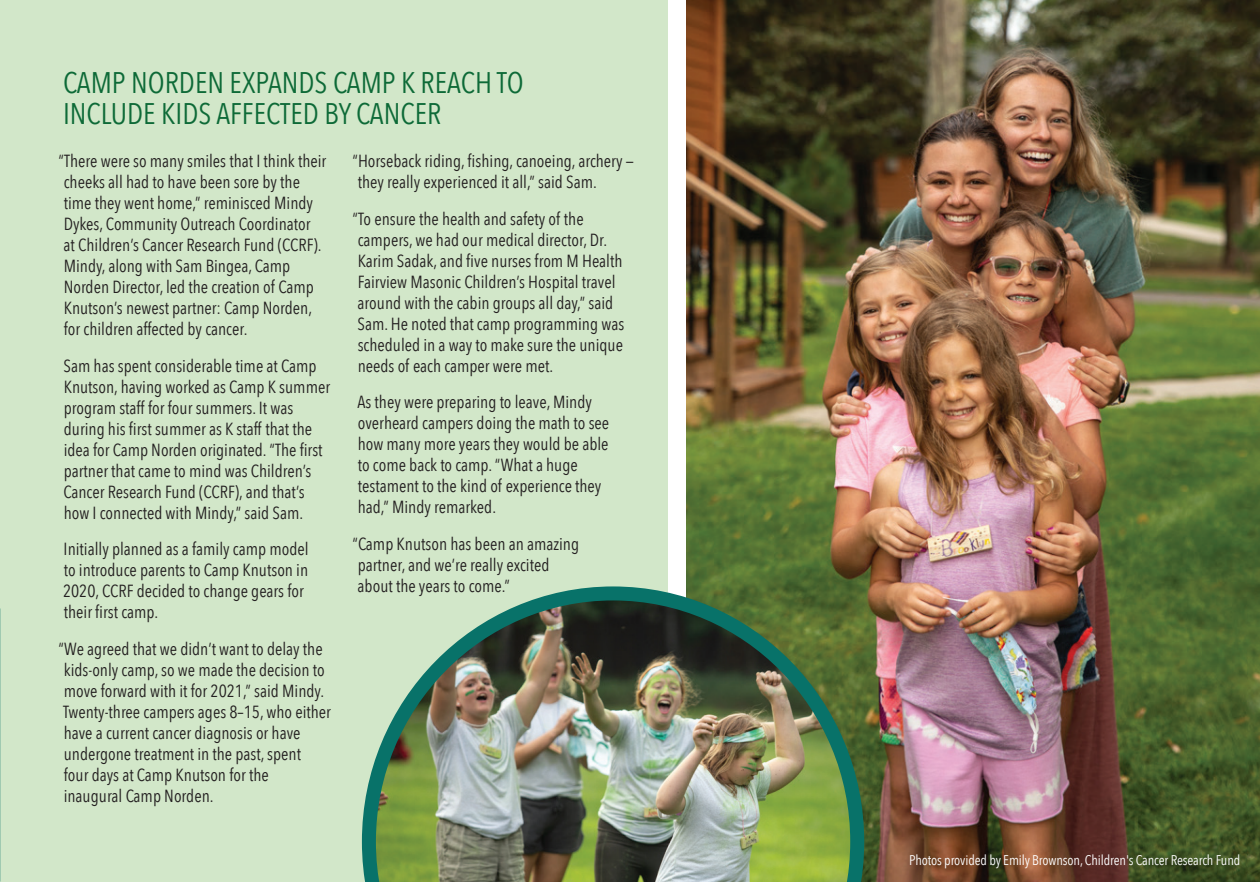
<style>
.page{position:relative;width:1260px;height:882px;background:#fff}
.page>*{position:absolute;margin:0;border:0;box-sizing:border-box;transform-origin:0 0}
.t1{font:29.75px/31.5px "Avenir Next Condensed";color:#0d6a37}
.t2{font:17.5px/21px "Avenir Next Condensed";color:#231f20}
.t3{font:14px "Avenir Next Condensed";letter-spacing:-.01em;color:#fff}
</style>
<div class="page">
<div style="left:0;top:0;width:668px;height:882px;background:#d2e7c9"></div>
<img style="left:687px;top:0;width:573px;height:882px">
<img style="left:362px;top:586px;width:502px;height:296px">
<img style="left:0;top:608px;width:1px;height:274px">
<h1 class="t1" style="left:63px;top:65px;width:462px">CAMP NORDEN EXPANDS CAMP K REACH TO<br>INCLUDE KIDS AFFECTED BY CANCER</h1>
<p class="t2" style="left:59px;top:150px;width:269px">“There were so many smiles that I think their cheeks all had to have been sore by the time they went home,” reminisced Mindy Dykes, Community Outreach Coordinator<br>at Children’s Cancer Research Fund (CCRF).<br>Mindy, along with Sam Bingea, Camp Norden Director, led the creation of Camp Knutson’s newest partner: Camp Norden, for children affected by cancer.</p>
<p class="t2" style="left:64px;top:354px;width:268px">Sam has spent considerable time at Camp Knutson, having worked as Camp K summer program staff for four summers. It was during his first summer as K staff that the idea for Camp Norden originated. “The first partner that came to mind was Children’s Cancer Research Fund (CCRF), and that’s how I connected with Mindy,” said Sam.</p>
<p class="t2" style="left:63px;top:538px;width:247px">Initially planned as a family camp model to introduce parents to Camp Knutson in 2020, CCRF decided to change gears for their first camp.</p>
<p class="t2" style="left:59px;top:638px;width:274px">“We agreed that we didn’t want to delay the kids-only camp, so we made the decision to move forward with it for 2021,” said Mindy.<br>Twenty-three campers ages 8–15, who either have a current cancer diagnosis or have undergone treatment in the past, spent<br>four days at Camp Knutson for the<br>inaugural Camp Norden.</p>
<p class="t2" style="left:358px;top:150px;width:277px;text-indent:-5px">“Horseback riding, fishing, canoeing, archery — they really experienced it all,” said Sam.</p>
<p class="t2" style="left:353px;top:207px;width:273px">“To ensure the health and safety of the campers, we had our medical director, Dr.<br>Karim Sadak, and five nurses from M Health Fairview Masonic Children’s Hospital travel around with the cabin groups all day,” said Sam. He noted that camp programming was scheduled in a way to make sure the unique needs of each camper were met.</p>
<p class="t2" style="left:358px;top:391px;width:253px">As they were preparing to leave, Mindy overheard campers doing the math to see how many more years they would be able to come back to camp. “What a huge testament to the kind of experience they had,” Mindy remarked.</p>
<p class="t2" style="left:353px;top:533px;width:228px">“Camp Knutson has been an amazing partner, and we’re really excited about the years to come.”</p>
<p class="t3" style="left:909px;top:848px;width:333px">Photos provided by Emily Brownson, Children's Cancer Research Fund</p>
</div>
